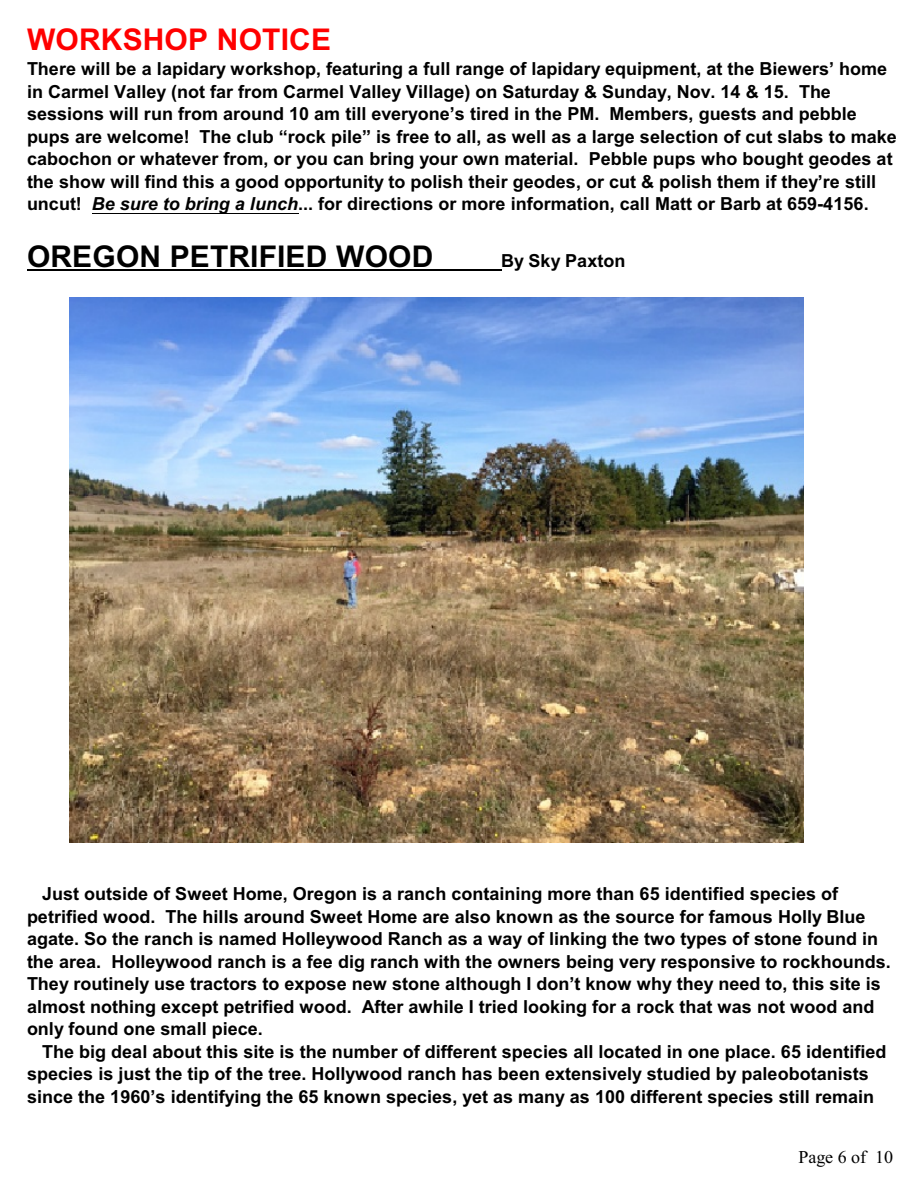
<style>
.page{position:relative;width:918px;height:1188px;background:#fff}
.page>*{position:absolute;margin:0;border:0;box-sizing:border-box;transform-origin:0 0}
.t1{font:700 30px "Arial";letter-spacing:.005em;color:#000}
.t2{font:700 30px "Arial";letter-spacing:.01em;color:#f00}
.t3{font:700 18px/22.5px "Arial";color:#000}
.t4{font:18px "Times New Roman";color:#000}
.s1{font-style:italic}
</style>
<div class="page">
<hr style="left:92px;top:213px;width:206px;height:1px;background:#000">
<hr style="left:27px;top:270px;width:475px;height:1px;background:#000">
<img style="left:69px;top:298px;width:734px;height:544px">
<h1 class="t2" style="left:27px;top:28px;width:306px">WORKSHOP NOTICE</h1>
<p class="t3" style="left:27px;top:60px;width:871px">There will be a lapidary workshop, featuring a full range of lapidary equipment, at the Biewers’ home in Carmel Valley (not far from Carmel Valley Village) on Saturday &amp; Sunday, Nov. 14 &amp; 15. The sessions will run from around 10 am till everyone’s tired in the PM. Members, guests and pebble pups are welcome! The club “rock pile” is free to all, as well as a large selection of cut slabs to make cabochon or whatever from, or you can bring your own material. Pebble pups who bought geodes at the show will find this a good opportunity to polish their geodes, or cut &amp; polish them if they’re still uncut! <span class="s1">Be sure to bring a lunch</span>... for directions or more information, call Matt or Barb at 659-4156.</p>
<h1 class="t1" style="left:27px;top:245px;width:408px">OREGON PETRIFIED WOOD</h1>
<p class="t3" style="left:501px;top:251px;width:126px">By Sky Paxton</p>
<p class="t3" style="left:27px;top:884px;width:865px;text-indent:15px">Just outside of Sweet Home, Oregon is a ranch containing more than 65 identified species of petrified wood. The hills around Sweet Home are also known as the source for famous Holly Blue agate. So the ranch is named Holleywood Ranch as a way of linking the two types of stone found in the area. Holleywood ranch is a fee dig ranch with the owners being very responsive to rockhounds.<br>They routinely use tractors to expose new stone although I don’t know why they need to, this site is almost nothing except petrified wood. After awhile I tried looking for a rock that was not wood and only found one small piece.</p>
<p class="t3" style="left:27px;top:1042px;width:861px;text-indent:15px">The big deal about this site is the number of different species all located in one place. 65 identified species is just the tip of the tree. Hollywood ranch has been extensively studied by paleobotanists since the 1960’s identifying the 65 known species, yet as many as 100 different species still remain</p>
<p class="t4" style="left:798px;top:1151px;width:96px">Page 6 of 10</p>
</div>
